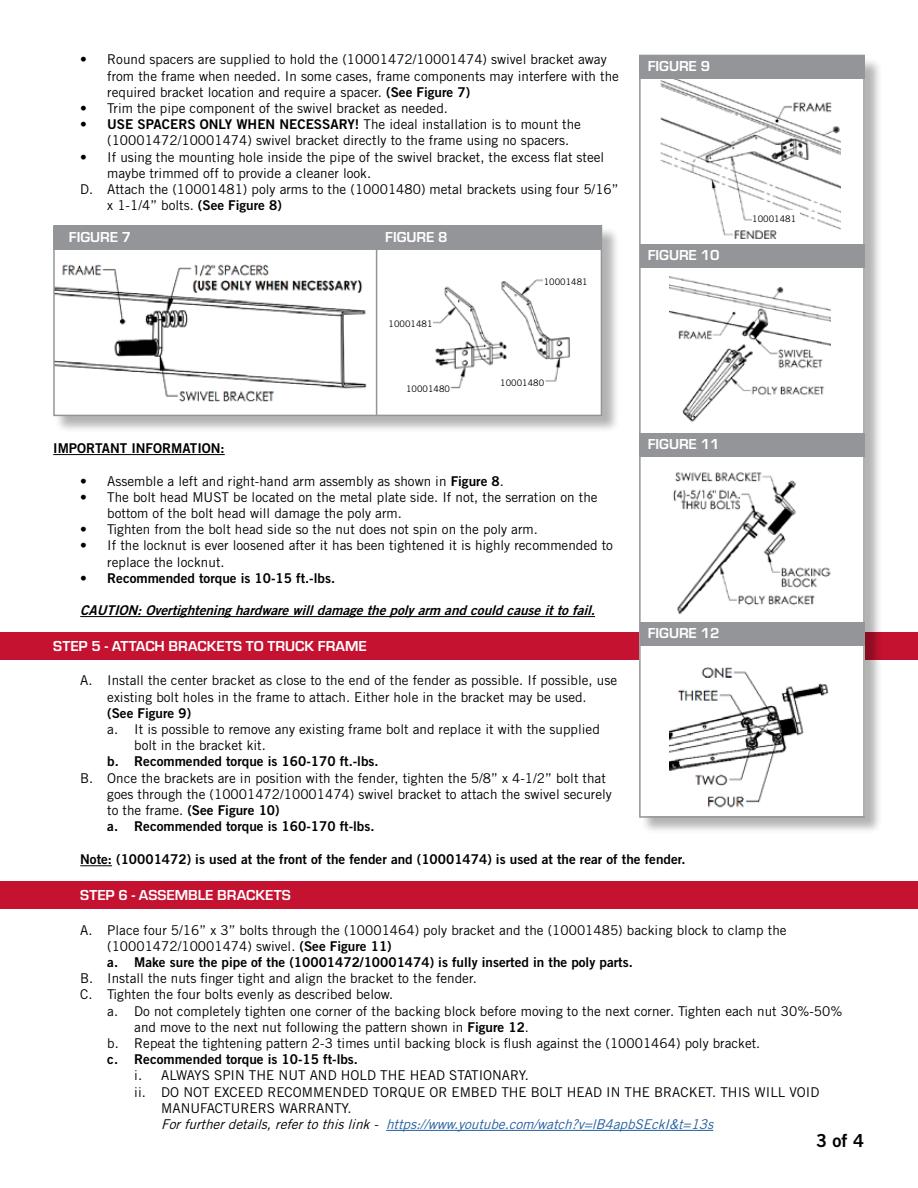
<style>
.page{position:relative;width:918px;height:1188px;background:#fff}
.page>*{position:absolute;margin:0;border:0;box-sizing:border-box;transform-origin:0 0}
.t1{font:18px "Trade Gothic LT Std Bd 2";color:#000}
.t2{font:700 15px "Eurostile";color:#fff}
.t3{font:13.5px/16.2px "Trade Gothic LT Std";color:#000}
.t4{font:13.5px/16.2px "Trade Gothic LT Std Bd 2";color:#000}
.t5{font:italic 13.5px "Trade Gothic LT Std";color:#215e9e}
.t6{font:italic 13.5px "Trade Gothic LT Std Bd 2";color:#000}
.t7{font:9px "Trade Gothic LT Std";color:#000}
.s1{font-family:"Trade Gothic LT Std Bd 2"}
.s2{font-family:"Trade Gothic LT Std"}
.s3{color:#000}
</style>
<div class="page">
<div style="left:0;top:632px;width:918px;height:28px;background:#c41230"></div>
<div style="left:0;top:881px;width:918px;height:27px;background:#c41230"></div>
<hr style="left:53px;top:454px;width:172px;height:1px;background:#000">
<hr style="left:80px;top:616px;width:515px;height:1px;background:#000">
<div style="left:55px;top:226px;width:565px;height:208px;background:#000;opacity:.3"></div>
<div style="left:53px;top:225px;width:549px;height:191px;background:#fff"></div>
<img style="left:56px;top:264px;width:311px;height:138px">
<div style="left:53px;top:225px;width:549px;height:191px;border:2px solid #939598"></div>
<div style="left:640px;top:57px;width:242px;height:777px;background:#000;opacity:.3"></div>
<div style="left:639px;top:55px;width:226px;height:761px;background:#fff"></div>
<img style="left:673px;top:472px;width:158px;height:142px">
<img style="left:670px;top:667px;width:159px;height:141px">
<img style="left:670px;top:276px;width:161px;height:146px">
<img style="left:660px;top:79px;width:180px;height:159px">
<div style="left:639px;top:55px;width:226px;height:24px;background:#939598"></div>
<div style="left:53px;top:226px;width:549px;height:24px;background:#939598"></div>
<div style="left:639px;top:433px;width:226px;height:24px;background:#939598"></div>
<div style="left:640px;top:244px;width:225px;height:24px;background:#939598"></div>
<div style="left:640px;top:622px;width:225px;height:24px;background:#939598"></div>
<div style="left:639px;top:55px;width:226px;height:763px;border:2px solid #939598"></div>
<hr style="left:376px;top:226px;width:1px;height:190px;background:#939598">
<hr style="left:80px;top:865px;width:32px;height:1px;background:#000">
<hr style="left:386px;top:1130px;width:327px;height:1px;background:#215e9e">
<img style="left:433px;top:279px;width:137px;height:110px">
<div style="left:403px;top:380px;width:47px;height:17px;background:#fff"></div>
<div style="left:497px;top:374px;width:47px;height:17px;background:#fff"></div>
<div style="left:544px;top:273px;width:47px;height:18px;background:#fff"></div>
<div style="left:752px;top:210px;width:47px;height:17px;background:#fff"></div>
<p class="t3" style="left:107px;top:51px;width:513px;text-indent:-27px">• Round spacers are supplied to hold the (10001472/10001474) swivel bracket away from the frame when needed. In some cases, frame components may interfere with the required bracket location and require a spacer. <span class="s1">(See Figure 7)</span></p>
<p class="t3" style="left:80px;top:100px;width:369px">• Trim the pipe component of the swivel bracket as needed.</p>
<p class="t3" style="left:107px;top:116px;width:475px;text-indent:-27px"><span class="s1">• USE SPACERS ONLY WHEN NECESSARY!</span> The ideal installation is to mount the (10001472/10001474) swivel bracket directly to the frame using no spacers.</p>
<p class="t3" style="left:80px;top:149px;width:526px">• If using the mounting hole inside the pipe of the swivel bracket, the excess flat steel</p>
<p class="t3" style="left:107px;top:165px;width:265px">maybe trimmed off to provide a cleaner look.</p>
<p class="t3" style="left:80px;top:181px;width:540px">D. Attach the (10001481) poly arms to the (10001480) metal brackets using four 5/16”</p>
<p class="t3" style="left:107px;top:197px;width:176px">x 1-1/4” bolts. <span class="s1">(See Figure 8)</span></p>
<p class="t2" style="left:69px;top:226px;width:64px">FIGURE 7</p>
<p class="t2" style="left:385px;top:226px;width:64px">FIGURE 8</p>
<p class="t7" style="left:389px;top:319px;width:45px">10001481</p>
<p class="t7" style="left:406px;top:383px;width:45px">10001480</p>
<p class="t7" style="left:544px;top:277px;width:45px">10001481</p>
<p class="t7" style="left:500px;top:377px;width:45px">10001480</p>
<p class="t4" style="left:53px;top:440px;width:173px">IMPORTANT INFORMATION:</p>
<p class="t3" style="left:80px;top:473px;width:425px">• Assemble a left and right-hand arm assembly as shown in <span class="s1">Figure 8</span>.</p>
<p class="t3" style="left:107px;top:489px;width:492px;text-indent:-27px">• The bolt head MUST be located on the metal plate side. If not, the serration on the bottom of the bolt head will damage the poly arm.</p>
<p class="t3" style="left:80px;top:521px;width:459px">• Tighten from the bolt head side so the nut does not spin on the poly arm.</p>
<p class="t3" style="left:107px;top:537px;width:507px;text-indent:-27px">• If the locknut is ever loosened after it has been tightened it is highly recommended to replace the locknut.</p>
<p class="t4" style="left:80px;top:570px;width:256px">• Recommended torque is 10-15 ft.-lbs.</p>
<p class="t6" style="left:80px;top:602px;width:521px">CAUTION:Overtighteninghardwarewilldamagethepolyarm andcouldcauseittofail.</p>
<p class="t2" style="left:53px;top:635px;width:315px">STEP 5 - ATTACH BRACKETS TO TRUCK FRAME</p>
<p class="t3" style="left:80px;top:672px;width:538px;text-align:center">A. Install the center bracket as close to the end of the fender as possible. If possible, use existing bolt holes in the frame to attach. Either hole in the bracket may be used.</p>
<p class="t4" style="left:107px;top:705px;width:85px">(See Figure 9)</p>
<p class="t3" style="left:134px;top:721px;width:467px;text-indent:-27px">a. It is possible to remove any existing frame bolt and replace it with the supplied bolt in the bracket kit.</p>
<p class="t4" style="left:107px;top:753px;width:273px">b. Recommended torque is 160-170 ft.-lbs.</p>
<p class="t3" style="left:107px;top:770px;width:506px;text-indent:-27px">B. Once the brackets are in position with the fender, tighten the 5/8” x 4-1/2” bolt that goes through the (10001472/10001474) swivel bracket to attach the swivel securely</p>
<p class="t4" style="left:107px;top:802px;width:269px"><span class="s2">to the frame.</span> (See Figure 10)<br>a. Recommended torque is 160-170 ft-lbs.</p>
<p class="t2" style="left:648px;top:56px;width:64px">FIGURE 9</p>
<p class="t2" style="left:648px;top:245px;width:73px">FIGURE 10</p>
<p class="t2" style="left:648px;top:433px;width:73px">FIGURE 11</p>
<p class="t2" style="left:648px;top:622px;width:73px">FIGURE 12</p>
<p class="t7" style="left:752px;top:213px;width:45px">10001481</p>
<p class="t4" style="left:80px;top:851px;width:607px">Note: (10001472) is used at the front of the fender and (10001474) is used at the rear of the fender.</p>
<p class="t2" style="left:80px;top:885px;width:212px">STEP 6 - ASSEMBLE BRACKETS</p>
<p class="t3" style="left:107px;top:922px;width:681px;text-indent:-27px">A. Place four 5/16” x 3” bolts through the (10001464) poly bracket and the (10001485) backing block to clamp the (10001472/10001474) swivel. <span class="s1">(See Figure 11)</span></p>
<p class="t4" style="left:107px;top:954px;width:527px">a. Make sure the pipe of the (10001472/10001474) is fully inserted in the poly parts.</p>
<p class="t3" style="left:80px;top:970px;width:398px">B. Install the nuts finger tight and align the bracket to the fender.<br>C. Tighten the four bolts evenly as described below.</p>
<p class="t3" style="left:107px;top:1003px;width:737px">a. Do not completely tighten one corner of the backing block before moving to the next corner. Tighten each nut 30%-50%</p>
<p class="t3" style="left:134px;top:1019px;width:396px">and move to the next nut following the pattern shown in <span class="s1">Figure 12</span>.</p>
<p class="t3" style="left:107px;top:1035px;width:655px">b. Repeat the tightening pattern 2-3 times until backing block is flush against the (10001464) poly bracket.</p>
<p class="t4" style="left:107px;top:1051px;width:252px">c. Recommended torque is 10-15 ft-lbs.</p>
<p class="t3" style="left:134px;top:1067px;width:396px">i. ALWAYS SPIN THE NUT AND HOLD THE HEAD STATIONARY.</p>
<p class="t3" style="left:134px;top:1084px;width:687px">ii. DO NOT EXCEED RECOMMENDED TORQUE OR EMBED THE BOLT HEAD IN THE BRACKET. THIS WILL VOID</p>
<p class="t3" style="left:161px;top:1100px;width:192px">MANUFACTURERS WARRANTY.</p>
<p class="t5" style="left:161px;top:1116px;width:558px"><span class="s3">Forfurtherdetails,refertothislink-</span> https://www.youtube.com/watch?v=lB4apbSEckI&amp;t=13s</p>
<h1 class="t1" style="left:816px;top:1129px;width:49px">3 of 4</h1>
</div>
